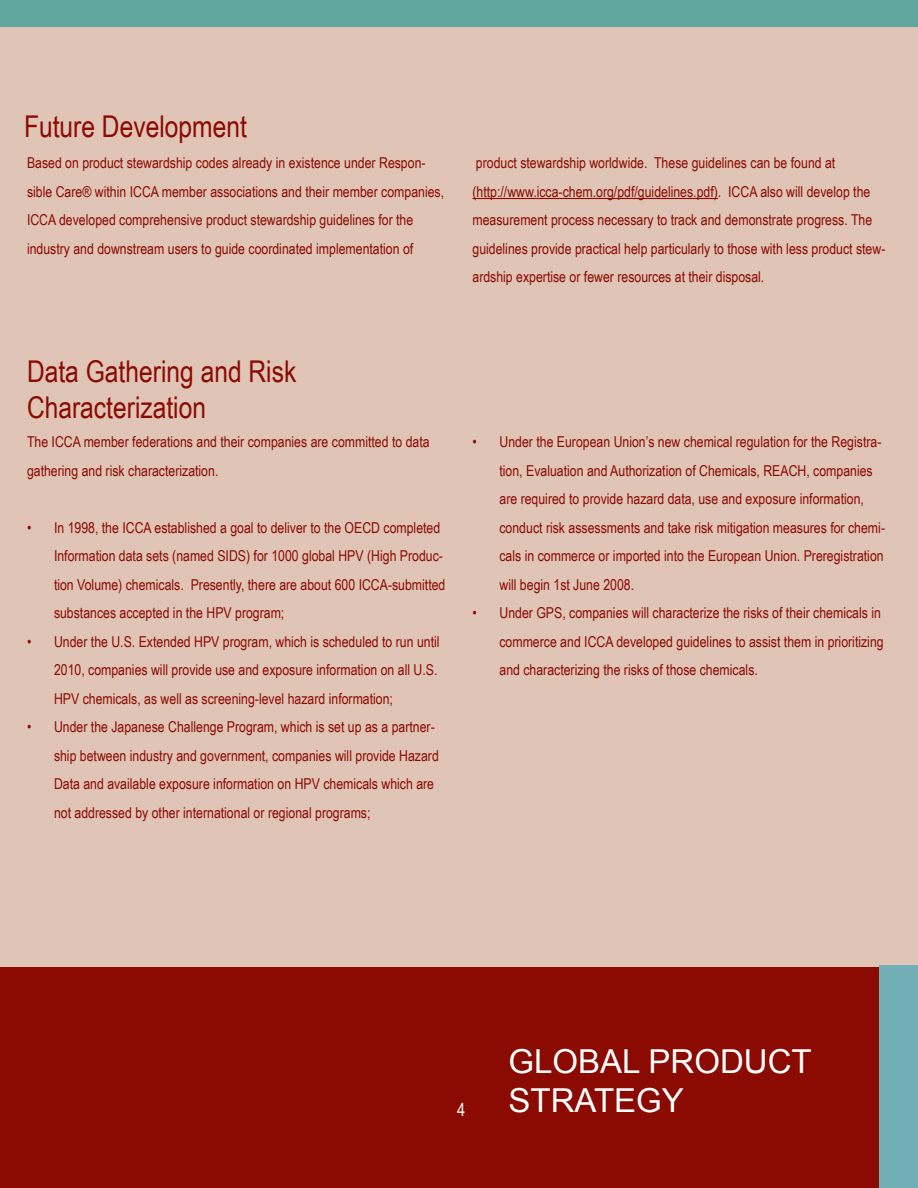
<style>
.page{position:relative;width:918px;height:1188px;background:#e0c4b6}
.page>*{position:absolute;margin:0;border:0;box-sizing:border-box;transform-origin:0 0}
.t1{font:33px/39.6px "Arial";color:#fff}
.t2{font:30px/36px "Arial Narrow";color:#8b0a02}
.t3{font:15px/28.5px "Arial Narrow";color:#8b0a02}
</style>
<div class="page">
<div style="left:0;top:0;width:918px;height:27px;background:#61a7a0"></div>
<div style="left:0;top:968px;width:918px;height:220px;background:#8b0a02"></div>
<div style="left:879px;top:966px;width:39px;height:222px;background:#72aeb6"></div>
<hr style="left:472px;top:198px;width:246px;height:1px;background:#8b0a02">
<h2 class="t2" style="left:24px;top:108px;width:224px">Future Development</h2>
<p class="t3" style="left:27px;top:149px;width:419px">Based on product stewardship codes already in existence under Respon&shy;sible Care® within ICCA member associations and their member companies, ICCA developed comprehensive product stewardship guidelines for the industry and downstream users to guide coordinated implementation of</p>
<p class="t3" style="left:472px;top:149px;width:414px">product stewardship worldwide. These guidelines can be found at (http://www.icca-chem.org/pdf/guidelines.pdf). ICCA also will develop the measurement process necessary to track and demonstrate progress. The guidelines provide practical help particularly to those with less product stew&shy;ardship expertise or fewer resources at their disposal.</p>
<h2 class="t2" style="left:27px;top:353px;width:271px">Data Gathering and Risk<br>Characterization</h2>
<p class="t3" style="left:27px;top:428px;width:404px">The ICCA member federations and their companies are committed to data gathering and risk characterization.</p>
<p class="t3" style="left:27px;top:513px;width:6px">•</p>
<p class="t3" style="left:27px;top:627px;width:6px">•</p>
<p class="t3" style="left:27px;top:713px;width:6px">•</p>
<p class="t3" style="left:54px;top:513px;width:393px">In 1998, the ICCA established a goal to deliver to the OECD completed Information data sets (named SIDS) for 1000 global HPV (High Produc&shy;tion Volume) chemicals. Presently, there are about 600 ICCA-submitted substances accepted in the HPV program;<br>Under the U.S. Extended HPV program, which is scheduled to run until 2010, companies will provide use and exposure information on all U.S.<br>HPV chemicals, as well as screening-level hazard information;<br>Under the Japanese Challenge Program, which is set up as a partner&shy;ship between industry and government, companies will provide Hazard Data and available exposure information on HPV chemicals which are not addressed by other international or regional programs;</p>
<p class="t3" style="left:472px;top:428px;width:6px">•</p>
<p class="t3" style="left:472px;top:599px;width:6px">•</p>
<p class="t3" style="left:500px;top:428px;width:387px">Under the European Union’s new chemical regulation for the Registra&shy;tion, Evaluation and Authorization of Chemicals, REACH, companies are required to provide hazard data, use and exposure information, conduct risk assessments and take risk mitigation measures for chemi&shy;cals in commerce or imported into the European Union. Preregistration will begin 1st June 2008.<br>Under GPS, companies will characterize the risks of their chemicals in commerce and ICCA developed guidelines to assist them in prioritizing and characterizing the risks of those chemicals.</p>
<h1 class="t1" style="left:508px;top:1041px;width:305px">GLOBAL PRODUCT<br>STRATEGY</h1>
</div>
